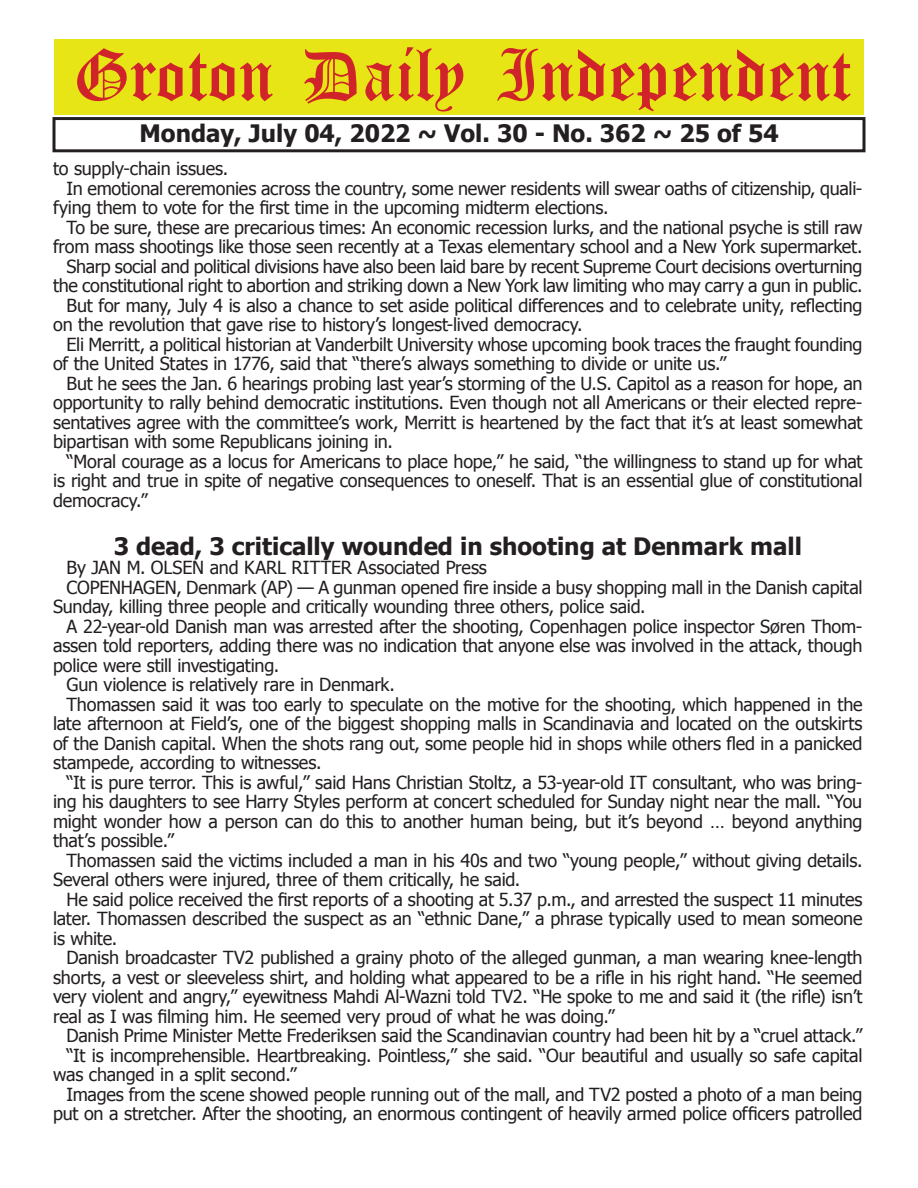
<style>
.page{position:relative;width:918px;height:1188px;background:#fff}
.page>*{position:absolute;margin:0;border:0;box-sizing:border-box;transform-origin:0 0}
.t1{font:54px "Old English Five";color:#d1232a}
.t2{font:700 24px "Tahoma";color:#231f20}
.t3{font:18px "Tahoma";letter-spacing:-.01em;color:#231f20}
</style>
<div class="page">
<div style="left:52px;top:117px;width:814px;height:35px;border:3px solid #231f20"></div>
<div style="left:54px;top:40px;width:810px;height:75px;background:#e7e515"></div>
<h1 class="t1" style="left:73px;top:50px;width:779px">Groton Daily Independent</h1>
<h2 class="t2" style="left:139px;top:116px;width:641px">Monday, July 04, 2022 ~ Vol. 30 - No. 362 ~ 25 of 54</h2>
<p class="t3" style="left:53px;top:157px;width:177px">to supply-chain issues.</p>
<p class="t3" style="left:67px;top:176px;width:797px">In emotional ceremonies across the country, some newer residents will swear oaths of citizenship, quali-</p>
<p class="t3" style="left:53px;top:196px;width:557px">fying them to vote for the first time in the upcoming midterm elections.</p>
<p class="t3" style="left:67px;top:215px;width:797px">To be sure, these are precarious times: An economic recession lurks, and the national psyche is still raw</p>
<p class="t3" style="left:53px;top:235px;width:811px">from mass shootings like those seen recently at a Texas elementary school and a New York supermarket.</p>
<p class="t3" style="left:67px;top:254px;width:797px">Sharp social and political divisions have also been laid bare by recent Supreme Court decisions overturning</p>
<p class="t3" style="left:53px;top:273px;width:811px">the constitutional right to abortion and striking down a New York law limiting who may carry a gun in public.</p>
<p class="t3" style="left:67px;top:293px;width:797px">But for many, July 4 is also a chance to set aside political differences and to celebrate unity, reflecting</p>
<p class="t3" style="left:53px;top:312px;width:531px">on the revolution that gave rise to history’s longest-lived democracy.</p>
<p class="t3" style="left:67px;top:332px;width:797px">Eli Merritt, a political historian at Vanderbilt University whose upcoming book traces the fraught founding</p>
<p class="t3" style="left:53px;top:351px;width:675px">of the United States in 1776, said that “there’s always something to divide or unite us.”</p>
<p class="t3" style="left:67px;top:371px;width:797px">But he sees the Jan. 6 hearings probing last year’s storming of the U.S. Capitol as a reason for hope, an</p>
<p class="t3" style="left:53px;top:390px;width:811px">opportunity to rally behind democratic institutions. Even though not all Americans or their elected repre-</p>
<p class="t3" style="left:53px;top:410px;width:811px">sentatives agree with the committee’s work, Merritt is heartened by the fact that it’s at least somewhat</p>
<p class="t3" style="left:53px;top:429px;width:341px">bipartisan with some Republicans joining in.</p>
<p class="t3" style="left:67px;top:449px;width:797px">“Moral courage as a locus for Americans to place hope,” he said, “the willingness to stand up for what</p>
<p class="t3" style="left:53px;top:468px;width:811px">is right and true in spite of negative consequences to oneself. That is an essential glue of constitutional</p>
<p class="t3" style="left:53px;top:488px;width:96px">democracy.”</p>
<h2 class="t2" style="left:114px;top:529px;width:690px">3 dead, 3 critically wounded in shooting at Denmark mall</h2>
<p class="t3" style="left:67px;top:556px;width:422px">By JAN M. OLSEN and KARL RITTER Associated Press</p>
<p class="t3" style="left:67px;top:575px;width:797px">COPENHAGEN, Denmark (AP) — A gunman opened fire inside a busy shopping mall in the Danish capital</p>
<p class="t3" style="left:53px;top:595px;width:594px">Sunday, killing three people and critically wounding three others, police said.</p>
<p class="t3" style="left:67px;top:614px;width:797px">A 22-year-old Danish man was arrested after the shooting, Copenhagen police inspector Søren Thom-</p>
<p class="t3" style="left:53px;top:634px;width:811px">assen told reporters, adding there was no indication that anyone else was involved in the attack, though</p>
<p class="t3" style="left:53px;top:653px;width:228px">police were still investigating.</p>
<p class="t3" style="left:67px;top:673px;width:330px">Gun violence is relatively rare in Denmark.</p>
<p class="t3" style="left:67px;top:692px;width:798px">Thomassen said it was too early to speculate on the motive for the shooting, which happened in the</p>
<p class="t3" style="left:53px;top:712px;width:811px">late afternoon at Field’s, one of the biggest shopping malls in Scandinavia and located on the outskirts</p>
<p class="t3" style="left:53px;top:731px;width:811px">of the Danish capital. When the shots rang out, some people hid in shops while others fled in a panicked</p>
<p class="t3" style="left:53px;top:751px;width:270px">stampede, according to witnesses.</p>
<p class="t3" style="left:67px;top:770px;width:797px">“It is pure terror. This is awful,” said Hans Christian Stoltz, a 53-year-old IT consultant, who was bring-</p>
<p class="t3" style="left:53px;top:790px;width:811px">ing his daughters to see Harry Styles perform at concert scheduled for Sunday night near the mall. “You</p>
<p class="t3" style="left:53px;top:809px;width:811px">might wonder how a person can do this to another human being, but it’s beyond … beyond anything</p>
<p class="t3" style="left:53px;top:829px;width:122px">that’s possible.”</p>
<p class="t3" style="left:67px;top:848px;width:797px">Thomassen said the victims included a man in his 40s and two “young people,” without giving details.</p>
<p class="t3" style="left:53px;top:868px;width:469px">Several others were injured, three of them critically, he said.</p>
<p class="t3" style="left:67px;top:887px;width:797px">He said police received the first reports of a shooting at 5.37 p.m., and arrested the suspect 11 minutes</p>
<p class="t3" style="left:53px;top:907px;width:811px">later. Thomassen described the suspect as an “ethnic Dane,” a phrase typically used to mean someone</p>
<p class="t3" style="left:53px;top:926px;width:66px">is white.</p>
<p class="t3" style="left:67px;top:946px;width:798px">Danish broadcaster TV2 published a grainy photo of the alleged gunman, a man wearing knee-length</p>
<p class="t3" style="left:53px;top:965px;width:811px">shorts, a vest or sleeveless shirt, and holding what appeared to be a rifle in his right hand. “He seemed</p>
<p class="t3" style="left:53px;top:985px;width:811px">very violent and angry,” eyewitness Mahdi Al-Wazni told TV2. “He spoke to me and said it (the rifle) isn’t</p>
<p class="t3" style="left:53px;top:1004px;width:563px">real as I was filming him. He seemed very proud of what he was doing.”</p>
<p class="t3" style="left:67px;top:1024px;width:797px">Danish Prime Minister Mette Frederiksen said the Scandinavian country had been hit by a “cruel attack.”</p>
<p class="t3" style="left:67px;top:1043px;width:797px">“It is incomprehensible. Heartbreaking. Pointless,” she said. “Our beautiful and usually so safe capital</p>
<p class="t3" style="left:53px;top:1063px;width:245px">was changed in a split second.”</p>
<p class="t3" style="left:67px;top:1082px;width:797px">Images from the scene showed people running out of the mall, and TV2 posted a photo of a man being</p>
<p class="t3" style="left:53px;top:1102px;width:811px">put on a stretcher. After the shooting, an enormous contingent of heavily armed police officers patrolled</p>
</div>
